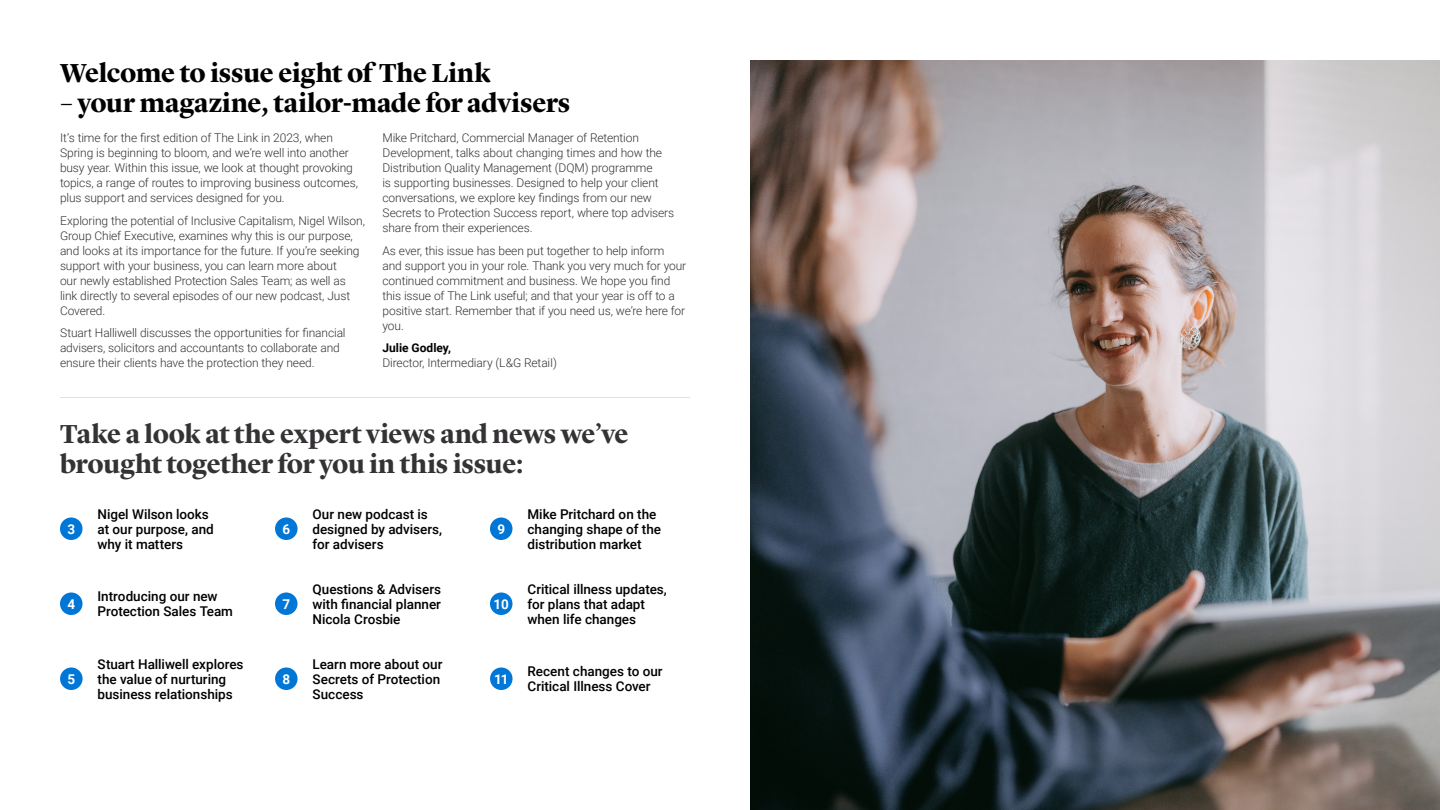
<style>
.page{position:relative;width:1440px;height:810px;background:#fff}
.page>*{position:absolute;margin:0;border:0;box-sizing:border-box;transform-origin:0 0}
.t1{font:700 27px/30px "Lyon Display";letter-spacing:-.015em;color:#343234}
.t2{font:700 27px "Lyon Display";letter-spacing:-.01em;color:#000}
.t3{font:500 13.5px/15px "Roboto";color:#000}
.t4{font:700 13.5px "Roboto";color:#fff}
.Body_Text{font:300 12px/15px "Roboto";letter-spacing:-.01em;color:#343234}
.s1{font-weight:700;color:#000}
</style>
<div class="page">
<img style="left:750px;top:60px;width:690px;height:750px">
<hr style="left:60px;top:397px;width:630px;height:1px;background:#c9e8fb">
<div style="left:60px;top:518px;width:22px;height:22px;background:#0076d6;border-radius:50%"></div>
<div style="left:60px;top:592px;width:23px;height:23px;background:#0076d6;border-radius:50%"></div>
<div style="left:60px;top:668px;width:23px;height:22px;background:#0076d6;border-radius:50%"></div>
<div style="left:275px;top:518px;width:23px;height:22px;background:#0076d6;border-radius:50%"></div>
<div style="left:275px;top:592px;width:23px;height:23px;background:#0076d6;border-radius:50%"></div>
<div style="left:275px;top:668px;width:23px;height:22px;background:#0076d6;border-radius:50%"></div>
<div style="left:490px;top:518px;width:22px;height:22px;background:#0076d6;border-radius:50%"></div>
<div style="left:490px;top:592px;width:22px;height:23px;background:#0076d6;border-radius:50%"></div>
<div style="left:490px;top:668px;width:23px;height:22px;background:#0076d6;border-radius:50%"></div>
<h3 class="t2" style="left:60px;top:53px;width:432px">Welcome to issue eight of The Link</h3>
<h3 class="t2" style="left:60px;top:83px;width:512px">– your magazine, tailor-made for advisers</h3>
<p class="Body_Text" style="left:60px;top:130px;width:300px">It’s time for the first edition of The Link in 2023, when Spring is beginning to bloom, and we’re well into another busy year. Within this issue, we look at thought provoking topics, a range of routes to improving business outcomes, plus support and services designed for you.</p>
<p class="Body_Text" style="left:60px;top:213px;width:306px">Exploring the potential of Inclusive Capitalism, Nigel Wilson, Group Chief Executive, examines why this is our purpose, and looks at its importance for the future. If you’re seeking support with your business, you can learn more about<br>our newly established Protection Sales Team; as well as link directly to several episodes of our new podcast, Just Covered.</p>
<p class="Body_Text" style="left:60px;top:325px;width:287px">Stuart Halliwell discusses the opportunities for financial advisers, solicitors and accountants to collaborate and ensure their clients have the protection they need.</p>
<p class="Body_Text" style="left:382px;top:130px;width:293px">Mike Pritchard, Commercial Manager of Retention Development, talks about changing times and how the Distribution Quality Management (DQM) programme<br>is supporting businesses. Designed to help your client conversations, we explore key findings from our new Secrets to Protection Success report, where top advisers share from their experiences.</p>
<p class="Body_Text" style="left:382px;top:243px;width:305px">As ever, this issue has been put together to help inform and support you in your role. Thank you very much for your continued commitment and business. We hope you find this issue of The Link useful; and that your year is off to a positive start. Remember that if you need us, we’re here for you.</p>
<p class="Body_Text" style="left:382px;top:340px;width:176px"><span class="s1">Julie Godley,<br></span>Director, Intermediary (L&amp;G RetaiI)</p>
<h3 class="t1" style="left:60px;top:416px;width:570px">Take a look at the expert views and news we’ve brought together for you in this issue:</h3>
<h4 class="t3" style="left:97px;top:506px;width:118px">Nigel Wilson looks at our purpose, and why it matters</h4>
<h4 class="t3" style="left:313px;top:506px;width:131px">Our new podcast is designed by advisers, for advisers</h4>
<h4 class="t3" style="left:313px;top:581px;width:130px;text-align:justify">Questions &amp; Advisers with financial planner Nicola Crosbie</h4>
<h4 class="t3" style="left:527px;top:506px;width:135px">Mike Pritchard on the changing shape of the distribution market</h4>
<p class="t4" style="left:67px;top:519px;width:9px">3</p>
<p class="t4" style="left:497px;top:519px;width:9px">9</p>
<p class="t4" style="left:282px;top:519px;width:9px">6</p>
<h4 class="t3" style="left:528px;top:581px;width:141px">Critical illness updates, for plans that adapt when life changes</h4>
<p class="t4" style="left:67px;top:594px;width:9px">4</p>
<h4 class="t3" style="left:98px;top:589px;width:137px">Introducing our new<br>Protection Sales Team</h4>
<p class="t4" style="left:494px;top:594px;width:17px">10</p>
<p class="t4" style="left:282px;top:594px;width:9px">7</p>
<p class="t4" style="left:67px;top:669px;width:9px">5</p>
<h4 class="t3" style="left:98px;top:656px;width:148px">Stuart Halliwell explores the value of nurturing business relationships</h4>
<p class="t4" style="left:282px;top:669px;width:9px">8</p>
<h4 class="t3" style="left:313px;top:656px;width:131px">Learn more about our<br>Secrets of Protection<br>Success</h4>
<p class="t4" style="left:494px;top:669px;width:16px">11</p>
<h4 class="t3" style="left:528px;top:664px;width:137px">Recent changes to our<br>Critical Illness Cover</h4>
</div>
